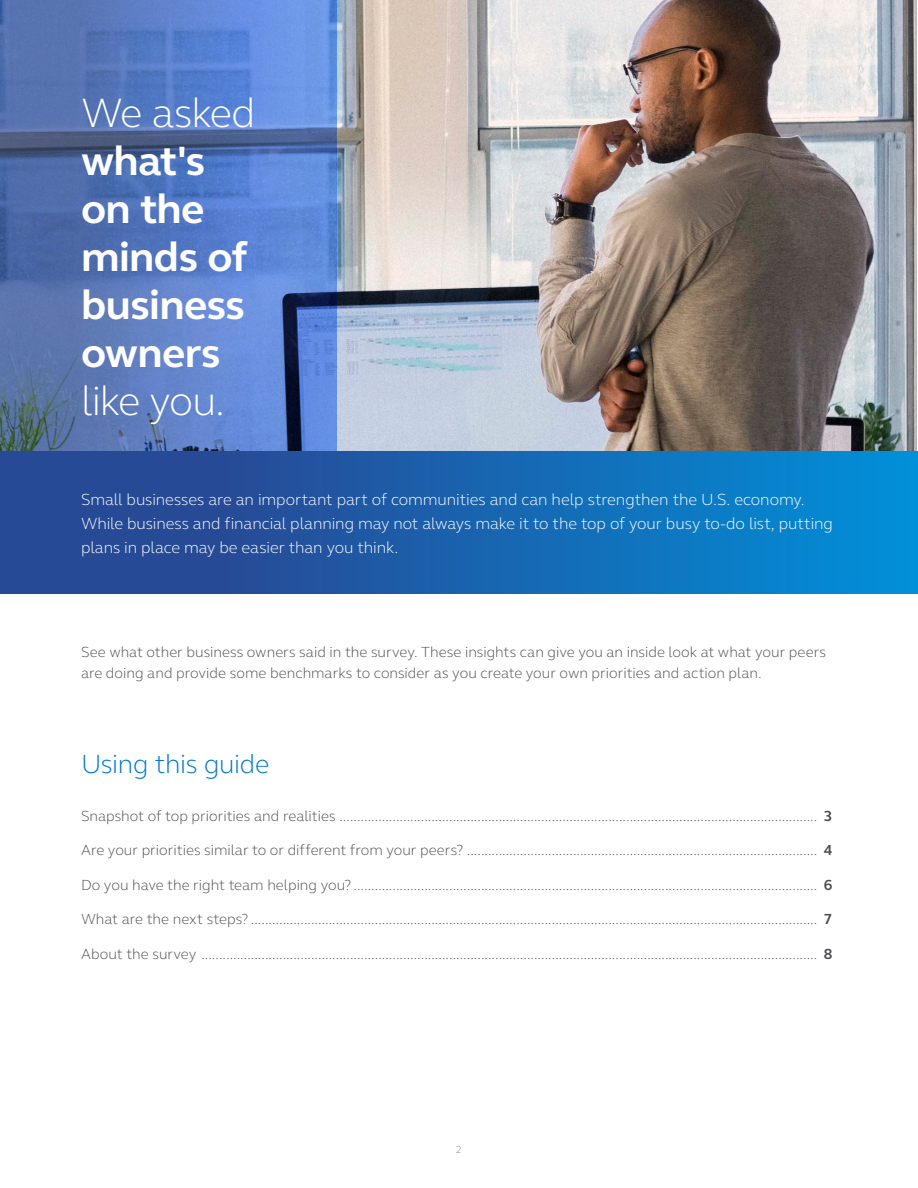
<style>
.page{position:relative;width:918px;height:1188px;background:#fff}
.page>*{position:absolute;margin:0;border:0;box-sizing:border-box;transform-origin:0 0}
.t1{font:700 42px/48px "FS Elliot Pro";letter-spacing:-.015em;color:#fff}
.t2{font:300 42px "FS Elliot Pro";letter-spacing:-.03em;color:#fff}
.t3{font:300 27px "FS Elliot Pro";letter-spacing:-.015em;color:#0076cf}
.t4{font:300 16.5px/24px "FS Elliot Pro";letter-spacing:-.005em;color:#fff}
.t5{font:300 15px/21px "FS Elliot Pro";color:#4d4e53}
.t6{font:300 10.5px "FS Elliot Pro";color:#8d8d8f}
.s1{font-weight:700}
</style>
<div class="page">
<img style="left:337px;top:0;width:579px;height:451px">
<svg style="left:0;top:0;width:337px;height:451px;background:#587abe"></svg>
<div style="left:0;top:451px;width:918px;height:143px;background:linear-gradient(to right,#2e3d8a,#038cd5)"></div>
<h1 class="t2" style="left:81px;top:85px;width:176px">We asked</h1>
<h1 class="t1" style="left:81px;top:136px;width:168px">what's on the minds of business owners</h1>
<h1 class="t2" style="left:81px;top:373px;width:146px">like you.</h1>
<p class="t4" style="left:81px;top:487px;width:754px">Small businesses are an important part of communities and can help strengthen the U.S. economy.<br>While business and financial planning may not always make it to the top of your busy to-do list, putting plans in place may be easier than you think.</p>
<p class="t5" style="left:81px;top:641px;width:746px">See what other business owners said in the survey. These insights can give you an inside look at what your peers are doing and provide some benchmarks to consider as you create your own priorities and action plan.</p>
<h2 class="t3" style="left:81px;top:746px;width:190px">Using this guide</h2>
<p class="t5" style="left:81px;top:805px;width:753px">Snapshot of top priorities and realities ....................................................................................................................................... <span class="s1">3</span></p>
<p class="t5" style="left:81px;top:839px;width:753px">Are your priorities similar to or different from your peers? ................................................................................................... <span class="s1">4</span></p>
<p class="t5" style="left:81px;top:874px;width:753px">Do you have the right team helping you? ................................................................................................................................... <span class="s1">6</span></p>
<p class="t5" style="left:81px;top:908px;width:753px">What are the next steps? ................................................................................................................................................................ <span class="s1">7</span></p>
<p class="t5" style="left:81px;top:943px;width:753px">About the survey .............................................................................................................................................................................. <span class="s1">8</span></p>
<p class="t6" style="left:456px;top:1142px;width:8px">2</p>
</div>
